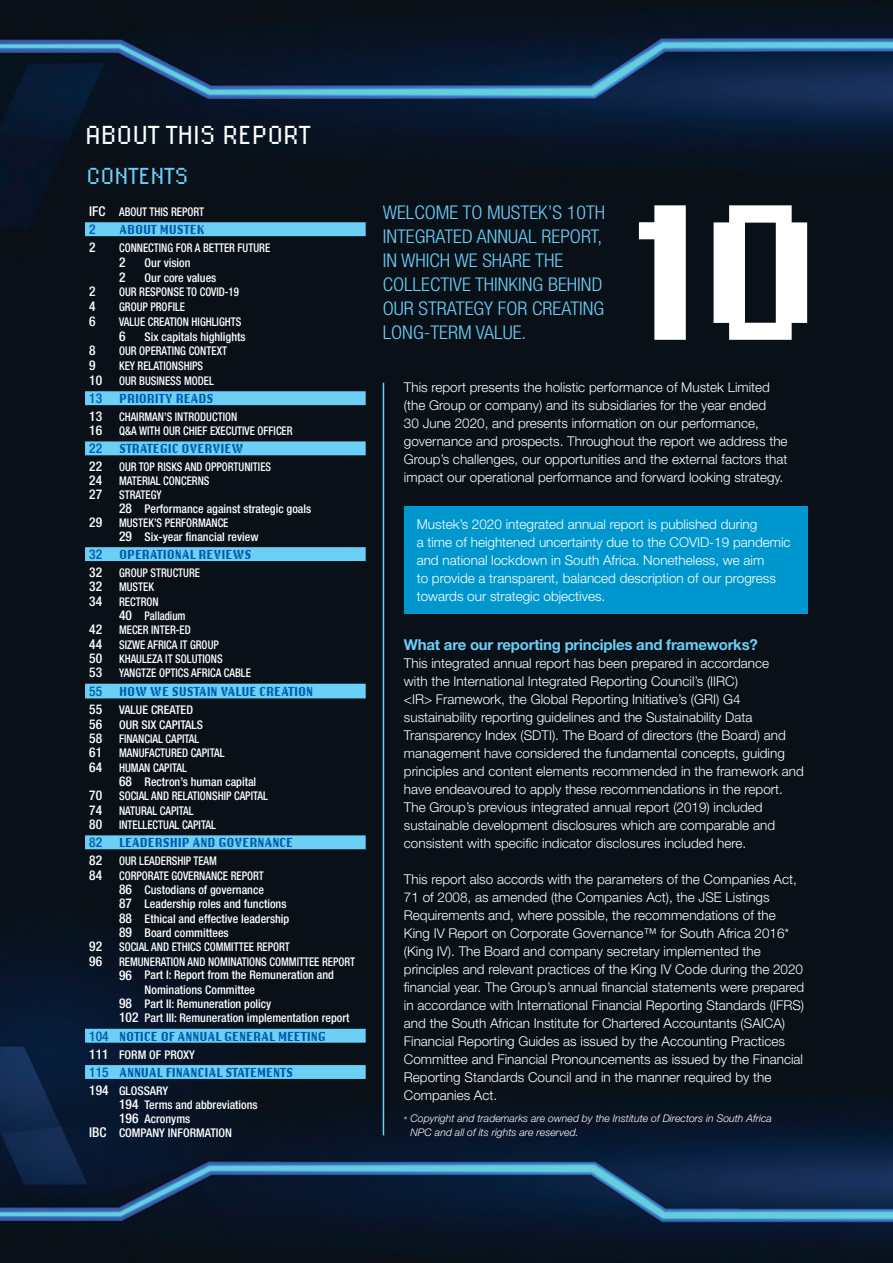
<style>
.page{position:relative;width:893px;height:1263px;background:#fff}
.page>*{position:absolute;margin:0;border:0;box-sizing:border-box;transform-origin:0 0}
.t1{font:27px "Lo Res 12 OT";color:#fff}
.t2{font:24px "Lo Res 12 OT";color:#6bcff6}
.t3{font:300 condensed 18.9px/24px "Helvetica Neue LT Std";color:#6bcff6;scale:1.06 1}
.t4{font:700 15px "Helvetica Neue LT Std";letter-spacing:-.015em;color:#6bcff6}
.t5{font:300 13.5px/18px "Helvetica Neue LT Std";color:#fff}
.t6{font:700 13.5px "Lo Res 12 OT";letter-spacing:-.01em;color:#015aaa;scale:.9 1}
.t7{font:500 condensed 13.5px "Helvetica Neue LT Std";color:#fff}
.t8{font:500 condensed 13.5px "Helvetica Neue LT Std";color:#015aaa}
.t9{font:500 condensed 12px/14.2px "Helvetica Neue LT Std";color:#fff}
.t10{font:500 condensed 12px/14.2px "Helvetica Neue LT Std";color:#fff;scale:.9 1}
.t11{font:italic 300 10.5px/13.5px "Helvetica Neue LT Std";color:#fff}
.s1{font-size:13.5px}
.s2{font-family:"Helvetica Neue LT Std";font-weight:500;font-stretch:condensed}
.s3{font-style:normal}
</style>
<div class="page">
<img style="left:0;top:0;width:893px;height:1263px">
<svg style="left:639px;top:205px;width:168px;height:135px"></svg>
<div style="left:404px;top:507px;width:404px;height:107px;background:#0097ce"></div>
<hr style="left:383px;top:383px;width:1px;height:752px;background:#6bcff6">
<svg style="left:85px;top:222px;width:281px;height:857px;background:#162935"></svg>
<h1 class="t1" style="left:85px;top:117px;width:227px">ABOUT THIS REPORT</h1>
<h2 class="t2" style="left:87px;top:160px;width:104px">CONTENTS</h2>
<p class="t10" style="left:89px;top:204px;width:129px"><span class="s1">IFC</span> ABOUT THIS REPORT</p>
<p class="t8" style="left:89px;top:221px;width:8px">2</p>
<p class="t6" style="left:119px;top:220px;width:97px">ABOUT MUSTEK</p>
<p class="t7" style="left:89px;top:239px;width:8px">2</p>
<p class="t10" style="left:119px;top:241px;width:169px">CONNECTING FOR A BETTER FUTURE</p>
<p class="t7" style="left:119px;top:254px;width:8px">2</p>
<p class="t9" style="left:145px;top:255px;width:47px">Our vision</p>
<p class="t7" style="left:119px;top:269px;width:8px">2</p>
<p class="t9" style="left:145px;top:270px;width:73px">Our core values</p>
<p class="t7" style="left:89px;top:284px;width:8px">2</p>
<p class="t10" style="left:119px;top:285px;width:135px">OUR RESPONSE TO COVID-19</p>
<p class="t7" style="left:89px;top:298px;width:8px">4</p>
<p class="t10" style="left:119px;top:300px;width:75px">GROUP PROFILE</p>
<p class="t7" style="left:89px;top:313px;width:8px">6</p>
<p class="t10" style="left:119px;top:314px;width:137px">VALUE CREATION HIGHLIGHTS</p>
<p class="t7" style="left:119px;top:328px;width:8px">6</p>
<p class="t9" style="left:145px;top:329px;width:103px">Six capitals highlights</p>
<p class="t7" style="left:89px;top:342px;width:8px">8</p>
<p class="t10" style="left:119px;top:344px;width:121px">OUR OPERATING CONTEXT</p>
<p class="t7" style="left:89px;top:357px;width:8px">9</p>
<p class="t10" style="left:89px;top:358px;width:140px;line-height:14.7px;text-indent:30px">KEY RELATIONSHIPS<br><span class="s1">10</span> OUR BUSINESS MODEL</p>
<p class="t6" style="left:89px;top:389px;width:140px"><span class="s2">13</span> PRIORITY READS</p>
<p class="t10" style="left:89px;top:410px;width:227px"><span class="s1">13</span> CHAIRMAN’S INTRODUCTION<br><span class="s1">16</span> Q&amp;A WITH OUR CHIEF EXECUTIVE OFFICER</p>
<p class="t6" style="left:89px;top:440px;width:173px"><span class="s2">22</span> STRATEGIC OVERVIEW</p>
<p class="t10" style="left:89px;top:460px;width:204px"><span class="s1">22</span> OUR TOP RISKS AND OPPORTUNITIES<br><span class="s1">24</span> MATERIAL CONCERNS<br><span class="s1">27</span> STRATEGY</p>
<p class="t9" style="left:119px;top:501px;width:194px"><span class="s1">28</span> Performance against strategic goals</p>
<p class="t10" style="left:89px;top:515px;width:156px"><span class="s1">29</span> MUSTEK’S PERFORMANCE</p>
<p class="t9" style="left:119px;top:529px;width:141px"><span class="s1">29</span> Six-year financial review</p>
<p class="t6" style="left:89px;top:545px;width:182px"><span class="s2">32</span> OPERATIONAL REVIEWS</p>
<p class="t10" style="left:89px;top:565px;width:125px"><span class="s1">32</span> GROUP STRUCTURE<br><span class="s1">32</span> MUSTEK<br><span class="s1">34</span> RECTRON</p>
<p class="t10" style="left:89px;top:608px;width:181px;text-indent:30px"><span class="s1">40</span> Palladium<br><span class="s1">42</span> MECER INTER-ED<br><span class="s1">44</span> SIZWE AFRICA IT GROUP<br><span class="s1">50</span> KHAULEZA IT SOLUTIONS<br><span class="s1">53</span> YANGTZE OPTICS AFRICA CABLE</p>
<p class="t6" style="left:89px;top:682px;width:250px"><span class="s2">55</span> HOW WE SUSTAIN VALUE CREATION</p>
<p class="t9" style="left:89px;top:703px;width:137px"><span class="s1">55</span> VALUE CREATED<br><span class="s1">56</span> OUR SIX CAPITALS<br><span class="s1">58</span> FINANCIAL CAPITAL<br><span class="s1">61</span> MANUFACTURED CAPITAL<br><span class="s1">64</span> HUMAN CAPITAL</p>
<p class="t9" style="left:89px;top:774px;width:180px;text-indent:30px"><span class="s1">68</span> Rectron’s human capital<br><span class="s1">70</span> SOCIAL AND RELATIONSHIP CAPITAL<br><span class="s1">74</span> NATURAL CAPITAL<br><span class="s1">80</span> INTELLECTUAL CAPITAL</p>
<p class="t6" style="left:89px;top:834px;width:228px"><span class="s2">82</span> LEADERSHIP AND GOVERNANCE</p>
<p class="t10" style="left:89px;top:854px;width:143px"><span class="s1">82</span> OUR LEADERSHIP TEAM</p>
<p class="t10" style="left:89px;top:868px;width:195px"><span class="s1">84</span> CORPORATE GOVERNANCE REPORT</p>
<p class="t9" style="left:119px;top:882px;width:146px"><span class="s1">86</span> Custodians of governance</p>
<p class="t9" style="left:119px;top:897px;width:169px"><span class="s1">87</span> Leadership roles and functions</p>
<p class="t9" style="left:119px;top:911px;width:172px"><span class="s1">88</span> Ethical and effective leadership</p>
<p class="t9" style="left:119px;top:925px;width:111px"><span class="s1">89</span> Board committees</p>
<p class="t10" style="left:89px;top:940px;width:224px"><span class="s1">92</span> SOCIAL AND ETHICS COMMITTEE REPORT</p>
<p class="t10" style="left:89px;top:954px;width:297px"><span class="s1">96</span> REMUNERATION AND NOMINATIONS COMMITTEE REPORT</p>
<p class="t9" style="left:119px;top:967px;width:216px"><span class="s1">96</span> Part I: Report from the Remuneration and</p>
<p class="t9" style="left:119px;top:982px;width:232px;text-indent:26px">Nominations Committee<br><span class="s1">98</span> Part II: Remuneration policy<br><span class="s1">102</span> Part III: Remuneration implementation report</p>
<p class="t6" style="left:89px;top:1027px;width:264px"><span class="s2">104</span> NOTICE OF ANNUAL GENERAL MEETING</p>
<p class="t9" style="left:89px;top:1047px;width:107px"><span class="s1">111</span> FORM OF PROXY</p>
<p class="t6" style="left:89px;top:1063px;width:228px"><span class="s2">115</span> ANNUAL FINANCIAL STATEMENTS</p>
<p class="t9" style="left:89px;top:1083px;width:80px"><span class="s1">194</span> GLOSSARY</p>
<p class="t9" style="left:119px;top:1097px;width:140px"><span class="s1">194</span> Terms and abbreviations</p>
<p class="t9" style="left:119px;top:1111px;width:73px"><span class="s1">196</span> Acronyms</p>
<p class="t9" style="left:89px;top:1125px;width:144px"><span class="s1">IBC</span> COMPANY INFORMATION</p>
<h3 class="t3" style="left:383px;top:200px;width:211px">WELCOME TO MUSTEK’S 10TH<br>INTEGRATED ANNUAL REPORT,<br>IN WHICH WE SHARE THE<br>COLLECTIVE THINKING BEHIND<br>OUR STRATEGY FOR CREATING<br>LONG-TERM VALUE.</h3>
<p class="t5" style="left:404px;top:378px;width:385px">This report presents the holistic performance of Mustek Limited (the Group or company) and its subsidiaries for the year ended<br>30 June 2020, and presents information on our performance, governance and prospects. Throughout the report we address the Group’s challenges, our opportunities and the external factors that impact our operational performance and forward looking strategy.</p>
<p class="t5" style="left:417px;top:515px;width:375px">Mustek’s 2020 integrated annual report is published during<br>a time of heightened uncertainty due to the COVID-19 pandemic and national lockdown in South Africa. Nonetheless, we aim<br>to provide a transparent, balanced description of our progress towards our strategic objectives.</p>
<p class="t4" style="left:404px;top:635px;width:355px">What are our reporting principles and frameworks?</p>
<p class="t5" style="left:404px;top:654px;width:401px">This integrated annual report has been prepared in accordance<br>with the International Integrated Reporting Council’s (IIRC)<br>&lt;IR&gt; Framework, the Global Reporting Initiative’s (GRI) G4 sustainability reporting guidelines and the Sustainability Data Transparency Index (SDTI). The Board of directors (the Board) and management have considered the fundamental concepts, guiding principles and content elements recommended in the framework and have endeavoured to apply these recommendations in the report.<br>The Group’s previous integrated annual report (2019) included sustainable development disclosures which are comparable and consistent with specific indicator disclosures included here.</p>
<p class="t5" style="left:404px;top:870px;width:402px">This report also accords with the parameters of the Companies Act, 71 of 2008, as amended (the Companies Act), the JSE Listings Requirements and, where possible, the recommendations of the King IV Report on Corporate Governance™ for South Africa 2016* (King IV). The Board and company secretary implemented the principles and relevant practices of the King IV Code during the 2020 financial year. The Group’s annual financial statements were prepared in accordance with International Financial Reporting Standards (IFRS) and the South African Institute for Chartered Accountants (SAICA)<br>Financial Reporting Guides as issued by the Accounting Practices Committee and Financial Pronouncements as issued by the Financial Reporting Standards Council and in the manner required by the Companies Act.</p>
<p class="t11" style="left:411px;top:1111px;width:363px;text-indent:-7px"><span class="s3">*</span> Copyright and trademarks are owned by the Institute of Directors in South Africa<br>NPC and all of its rights are reserved.</p>
</div>
